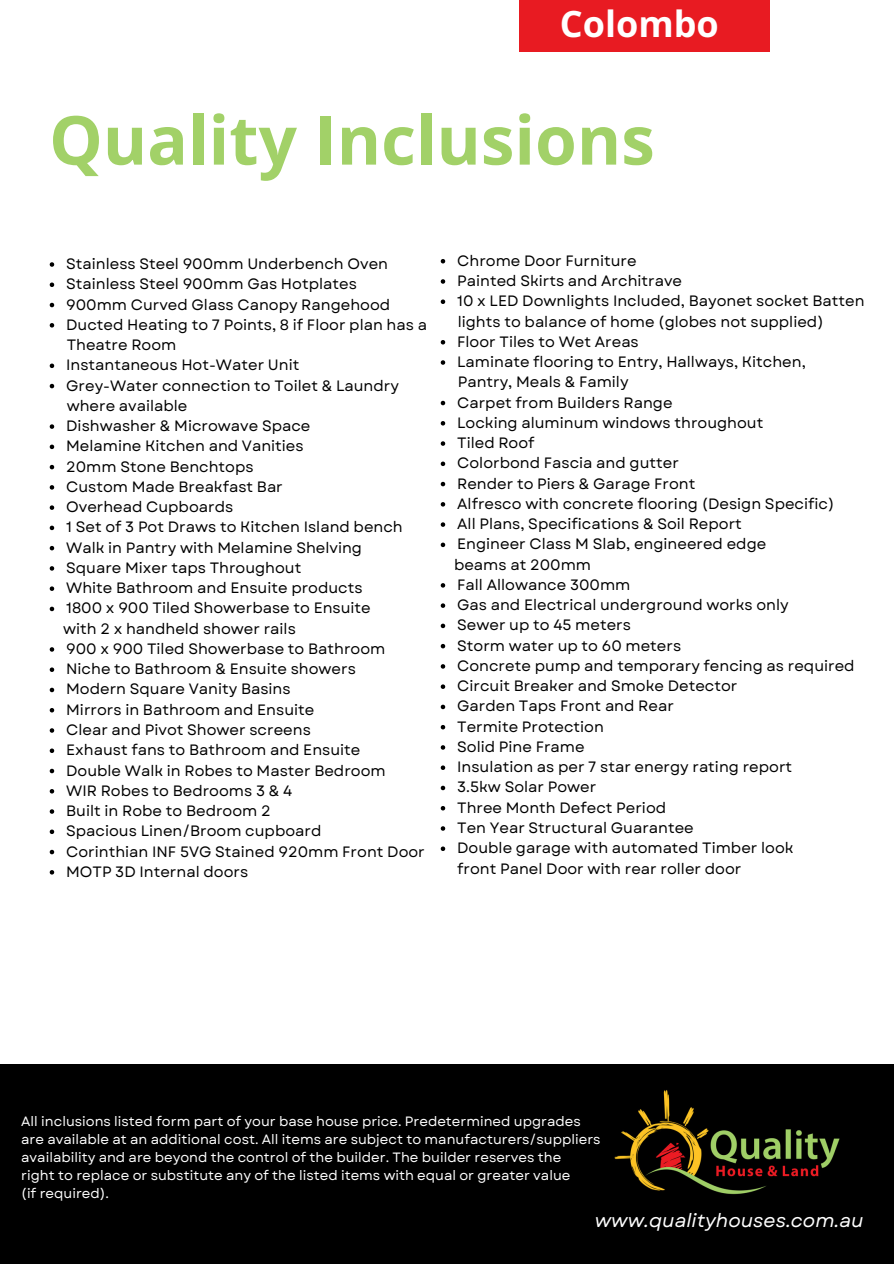
<style>
.page{position:relative;width:894px;height:1264px;background:#fff}
.page>*{position:absolute;margin:0;border:0;box-sizing:border-box;transform-origin:0 0}
.t1{font:700 67.5px "Open Sans";color:#a2d168}
.t2{font:700 36px "Open Sans";color:#fff}
.t3{font:italic 19.05px "Garet";color:#fff}
.t4{font:15px/20.2px "Garet";color:#000}
.t5{font:13.5px "Garet";color:#fff}
</style>
<div class="page">
<div style="left:0;top:1064px;width:893px;height:199px;background:#000"></div>
<img style="left:614px;top:1090px;width:226px;height:105px">
<div style="left:518px;top:0;width:251px;height:51px;background:#e81b22"></div>
<svg style="left:50px;top:262px;width:4px;height:5px"></svg>
<svg style="left:50px;top:282px;width:4px;height:5px"></svg>
<svg style="left:50px;top:303px;width:4px;height:4px"></svg>
<svg style="left:50px;top:323px;width:4px;height:4px"></svg>
<svg style="left:50px;top:363px;width:4px;height:5px"></svg>
<svg style="left:50px;top:384px;width:4px;height:4px"></svg>
<svg style="left:50px;top:424px;width:4px;height:5px"></svg>
<svg style="left:50px;top:444px;width:4px;height:5px"></svg>
<svg style="left:50px;top:465px;width:4px;height:4px"></svg>
<svg style="left:50px;top:485px;width:4px;height:4px"></svg>
<svg style="left:50px;top:505px;width:4px;height:5px"></svg>
<svg style="left:50px;top:525px;width:4px;height:5px"></svg>
<svg style="left:50px;top:546px;width:4px;height:4px"></svg>
<svg style="left:50px;top:566px;width:4px;height:4px"></svg>
<svg style="left:50px;top:586px;width:4px;height:5px"></svg>
<svg style="left:50px;top:606px;width:4px;height:5px"></svg>
<svg style="left:50px;top:647px;width:4px;height:4px"></svg>
<svg style="left:50px;top:667px;width:4px;height:5px"></svg>
<svg style="left:50px;top:687px;width:4px;height:5px"></svg>
<svg style="left:50px;top:708px;width:4px;height:4px"></svg>
<svg style="left:50px;top:728px;width:4px;height:4px"></svg>
<svg style="left:50px;top:748px;width:4px;height:5px"></svg>
<svg style="left:50px;top:768px;width:4px;height:5px"></svg>
<svg style="left:50px;top:789px;width:4px;height:4px"></svg>
<svg style="left:50px;top:809px;width:4px;height:4px"></svg>
<svg style="left:50px;top:829px;width:4px;height:5px"></svg>
<svg style="left:50px;top:849px;width:4px;height:5px"></svg>
<svg style="left:50px;top:870px;width:4px;height:4px"></svg>
<svg style="left:440px;top:259px;width:5px;height:4px"></svg>
<svg style="left:440px;top:279px;width:5px;height:5px"></svg>
<svg style="left:440px;top:299px;width:5px;height:5px"></svg>
<svg style="left:440px;top:340px;width:5px;height:4px"></svg>
<svg style="left:440px;top:360px;width:5px;height:5px"></svg>
<svg style="left:440px;top:401px;width:5px;height:4px"></svg>
<svg style="left:440px;top:421px;width:5px;height:4px"></svg>
<svg style="left:440px;top:441px;width:5px;height:5px"></svg>
<svg style="left:440px;top:461px;width:5px;height:5px"></svg>
<svg style="left:440px;top:482px;width:5px;height:4px"></svg>
<svg style="left:440px;top:502px;width:5px;height:4px"></svg>
<svg style="left:440px;top:522px;width:5px;height:5px"></svg>
<svg style="left:440px;top:542px;width:5px;height:5px"></svg>
<svg style="left:440px;top:583px;width:5px;height:4px"></svg>
<svg style="left:440px;top:603px;width:5px;height:5px"></svg>
<svg style="left:440px;top:623px;width:5px;height:5px"></svg>
<svg style="left:440px;top:644px;width:5px;height:4px"></svg>
<svg style="left:440px;top:664px;width:5px;height:4px"></svg>
<svg style="left:440px;top:684px;width:5px;height:5px"></svg>
<svg style="left:440px;top:704px;width:5px;height:5px"></svg>
<svg style="left:440px;top:725px;width:5px;height:4px"></svg>
<svg style="left:440px;top:745px;width:5px;height:4px"></svg>
<svg style="left:440px;top:765px;width:5px;height:5px"></svg>
<svg style="left:440px;top:785px;width:5px;height:5px"></svg>
<svg style="left:440px;top:806px;width:5px;height:4px"></svg>
<svg style="left:440px;top:826px;width:5px;height:4px"></svg>
<svg style="left:440px;top:846px;width:5px;height:5px"></svg>
<p class="t2" style="left:560px;top:-2px;width:160px">Colombo</p>
<h1 class="t1" style="left:49px;top:92px;width:607px">Quality Inclusions</h1>
<p class="t4" style="left:66px;top:254px;width:323px">Stainless Steel 900mm Underbench Oven</p>
<p class="t4" style="left:66px;top:274px;width:292px">Stainless Steel 900mm Gas Hotplates</p>
<p class="t4" style="left:66px;top:294px;width:325px">900mm Curved Glass Canopy Rangehood</p>
<p class="t4" style="left:66px;top:314px;width:362px">Ducted Heating to 7 Points, 8 if Floor plan has a</p>
<p class="t4" style="left:67px;top:335px;width:111px">Theatre Room</p>
<p class="t4" style="left:66px;top:355px;width:235px">Instantaneous Hot-Water Unit</p>
<p class="t4" style="left:66px;top:375px;width:334px">Grey-Water connection to Toilet &amp; Laundry</p>
<p class="t4" style="left:67px;top:395px;width:122px">where available</p>
<p class="t4" style="left:66px;top:416px;width:246px">Dishwasher &amp; Microwave Space</p>
<p class="t4" style="left:66px;top:436px;width:239px">Melamine Kitchen and Vanities</p>
<p class="t4" style="left:66px;top:456px;width:189px">20mm Stone Benchtops</p>
<p class="t4" style="left:66px;top:476px;width:218px">Custom Made Breakfast Bar</p>
<p class="t4" style="left:66px;top:497px;width:168px">Overhead Cupboards</p>
<p class="t4" style="left:66px;top:517px;width:338px">1 Set of 3 Pot Draws to Kitchen Island bench</p>
<p class="t4" style="left:66px;top:537px;width:297px">Walk in Pantry with Melamine Shelving</p>
<p class="t4" style="left:66px;top:557px;width:237px">Square Mixer taps Throughout</p>
<p class="t4" style="left:66px;top:578px;width:298px">White Bathroom and Ensuite products</p>
<p class="t4" style="left:66px;top:598px;width:306px">1800 x 900 Tiled Showerbase to Ensuite</p>
<p class="t4" style="left:63px;top:618px;width:234px">with 2 x handheld shower rails</p>
<p class="t4" style="left:66px;top:638px;width:320px">900 x 900 Tiled Showerbase to Bathroom</p>
<p class="t4" style="left:66px;top:659px;width:291px">Niche to Bathroom &amp; Ensuite showers</p>
<p class="t4" style="left:66px;top:679px;width:226px">Modern Square Vanity Basins</p>
<p class="t4" style="left:66px;top:699px;width:249px">Mirrors in Bathroom and Ensuite</p>
<p class="t4" style="left:66px;top:719px;width:246px">Clear and Pivot Shower screens</p>
<p class="t4" style="left:66px;top:740px;width:296px">Exhaust fans to Bathroom and Ensuite</p>
<p class="t4" style="left:66px;top:760px;width:321px">Double Walk in Robes to Master Bedroom</p>
<p class="t4" style="left:66px;top:780px;width:227px">WIR Robes to Bedrooms 3 &amp; 4</p>
<p class="t4" style="left:66px;top:800px;width:206px">Built in Robe to Bedroom 2</p>
<p class="t4" style="left:66px;top:821px;width:257px">Spacious Linen/Broom cupboard</p>
<p class="t4" style="left:66px;top:841px;width:360px">Corinthian INF 5VG Stained 920mm Front Door</p>
<p class="t4" style="left:66px;top:861px;width:183px">MOTP 3D Internal doors</p>
<p class="t4" style="left:457px;top:250px;width:181px">Chrome Door Furniture</p>
<p class="t4" style="left:457px;top:271px;width:226px">Painted Skirts and Architrave</p>
<p class="t4" style="left:457px;top:291px;width:409px">10 x LED Downlights Included, Bayonet socket Batten</p>
<p class="t4" style="left:457px;top:311px;width:367px">lights to balance of home (globes not supplied)</p>
<p class="t4" style="left:457px;top:331px;width:183px">Floor Tiles to Wet Areas</p>
<p class="t4" style="left:457px;top:352px;width:350px">Laminate flooring to Entry, Hallways, Kitchen,</p>
<p class="t4" style="left:457px;top:372px;width:172px">Pantry, Meals &amp; Family</p>
<p class="t4" style="left:457px;top:392px;width:217px">Carpet from Builders Range</p>
<p class="t4" style="left:457px;top:412px;width:307px">Locking aluminum windows throughout</p>
<p class="t4" style="left:457px;top:433px;width:79px">Tiled Roof</p>
<p class="t4" style="left:457px;top:453px;width:223px">Colorbond Fascia and gutter</p>
<p class="t4" style="left:457px;top:473px;width:239px">Render to Piers &amp; Garage Front</p>
<p class="t4" style="left:457px;top:493px;width:378px">Alfresco with concrete flooring (Design Specific)</p>
<p class="t4" style="left:457px;top:514px;width:286px">All Plans, Specifications &amp; Soil Report</p>
<p class="t4" style="left:457px;top:534px;width:310px">Engineer Class M Slab, engineered edge</p>
<p class="t4" style="left:454px;top:554px;width:138px">beams at 200mm</p>
<p class="t4" style="left:457px;top:574px;width:175px">Fall Allowance 300mm</p>
<p class="t4" style="left:457px;top:595px;width:333px">Gas and Electrical underground works only</p>
<p class="t4" style="left:457px;top:615px;width:175px">Sewer up to 45 meters</p>
<p class="t4" style="left:457px;top:635px;width:225px">Storm water up to 60 meters</p>
<p class="t4" style="left:457px;top:655px;width:399px">Concrete pump and temporary fencing as required</p>
<p class="t4" style="left:457px;top:676px;width:282px">Circuit Breaker and Smoke Detector</p>
<p class="t4" style="left:457px;top:696px;width:218px">Garden Taps Front and Rear</p>
<p class="t4" style="left:457px;top:716px;width:148px">Termite Protection</p>
<p class="t4" style="left:457px;top:736px;width:129px">Solid Pine Frame</p>
<p class="t4" style="left:457px;top:757px;width:336px">Insulation as per 7 star energy rating report</p>
<p class="t4" style="left:457px;top:777px;width:140px">3.5kw Solar Power</p>
<p class="t4" style="left:457px;top:797px;width:210px">Three Month Defect Period</p>
<p class="t4" style="left:457px;top:817px;width:238px">Ten Year Structural Guarantee</p>
<p class="t4" style="left:457px;top:838px;width:338px">Double garage with automated Timber look front Panel Door with rear roller door</p>
<p class="t5" style="left:21px;top:1111px;width:561px">All inclusions listed form part of your base house price. Predetermined upgrades</p>
<p class="t5" style="left:21px;top:1129px;width:580px">are available at an additional cost. All items are subject to manufacturers/suppliers</p>
<p class="t5" style="left:21px;top:1147px;width:541px">availability and are beyond the control of the builder. The builder reserves the</p>
<p class="t5" style="left:21px;top:1165px;width:550px">right to replace or substitute any of the listed items with equal or greater value</p>
<p class="t5" style="left:21px;top:1183px;width:89px">(if required).</p>
<h2 class="t3" style="left:594px;top:1206px;width:270px">www.qualityhouses.com.au</h2>
</div>
